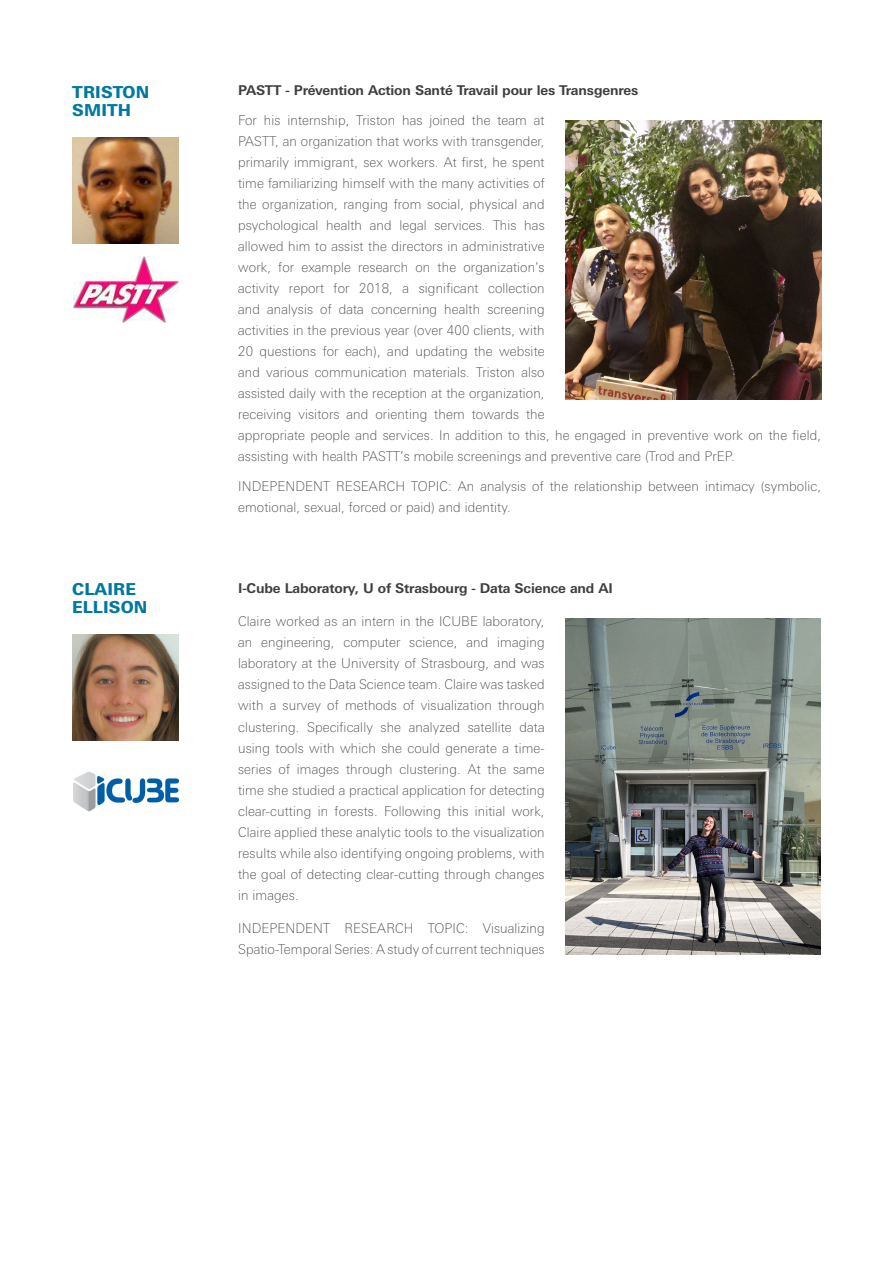
<style>
.page{position:relative;width:893px;height:1263px;background:#fff}
.page>*{position:absolute;margin:0;border:0;box-sizing:border-box;transform-origin:0 0}
.t1{font:800 16.5px/18px "Linotype Univers Basic";letter-spacing:.01em;color:#0078a0}
.t2{font:100 13.5px/21px "Linotype Univers Basic";letter-spacing:.01em;color:#3e3e3f}
.t3{font:700 13.5px "Linotype Univers Basic";letter-spacing:-.01em;color:#3e3e3f}
</style>
<div class="page">
<img style="left:74px;top:257px;width:105px;height:65px">
<img style="left:72px;top:137px;width:107px;height:106px">
<img style="left:566px;top:121px;width:255px;height:279px">
<img style="left:74px;top:771px;width:105px;height:41px">
<img style="left:72px;top:634px;width:106px;height:107px">
<img style="left:566px;top:618px;width:255px;height:336px">
<p class="t1" style="left:72px;top:83px;width:79px">TRISTON<br>SMITH</p>
<p class="t3" style="left:238px;top:82px;width:402px">PASTT - Prévention Action Santé Travail pour les Transgenres</p>
<p class="t2" style="left:238px;top:110px;width:584px">For his internship, Triston has joined the team at<br>PASTT, an organization that works with transgender,<br>primarily immigrant, sex workers. At first, he spent<br>time familiarizing himself with the many activities of<br>the organization, ranging from social, physical and<br>psychological health and legal services. This has<br>allowed him to assist the directors in administrative<br>work, for example research on the organization’s<br>activity report for 2018, a significant collection<br>and analysis of data concerning health screening<br>activities in the previous year (over 400 clients, with<br>20 questions for each), and updating the website<br>and various communication materials. Triston also<br>assisted daily with the reception at the organization,<br>receiving visitors and orienting them towards the<br>appropriate people and services. In addition to this, he engaged in preventive work on the field, assisting with health PASTT’s mobile screenings and preventive care (Trod and PrEP.</p>
<p class="t2" style="left:238px;top:475px;width:584px">INDEPENDENT RESEARCH TOPIC: An analysis of the relationship between intimacy (symbolic, emotional, sexual, forced or paid) and identity.</p>
<p class="t1" style="left:72px;top:580px;width:77px">CLAIRE<br>ELLISON</p>
<p class="t3" style="left:238px;top:580px;width:376px">I-Cube Laboratory, U of Strasbourg - Data Science and AI</p>
<p class="t2" style="left:238px;top:611px;width:308px;text-align:justify">Claire worked as an intern in the ICUBE laboratory, an engineering, computer science, and imaging laboratory at the University of Strasbourg, and was assigned to the Data Science team. Claire was tasked with a survey of methods of visualization through clustering. Specifically she analyzed satellite data using tools with which she could generate a time&shy;series of images through clustering. At the same time she studied a practical application for detecting clear-cutting in forests. Following this initial work, Claire applied these analytic tools to the visualization results while also identifying ongoing problems, with the goal of detecting clear-cutting through changes in images.</p>
<p class="t2" style="left:238px;top:918px;width:308px">INDEPENDENT RESEARCH TOPIC: Visualizing<br>Spatio-Temporal Series: A study of current techniques</p>
</div>
